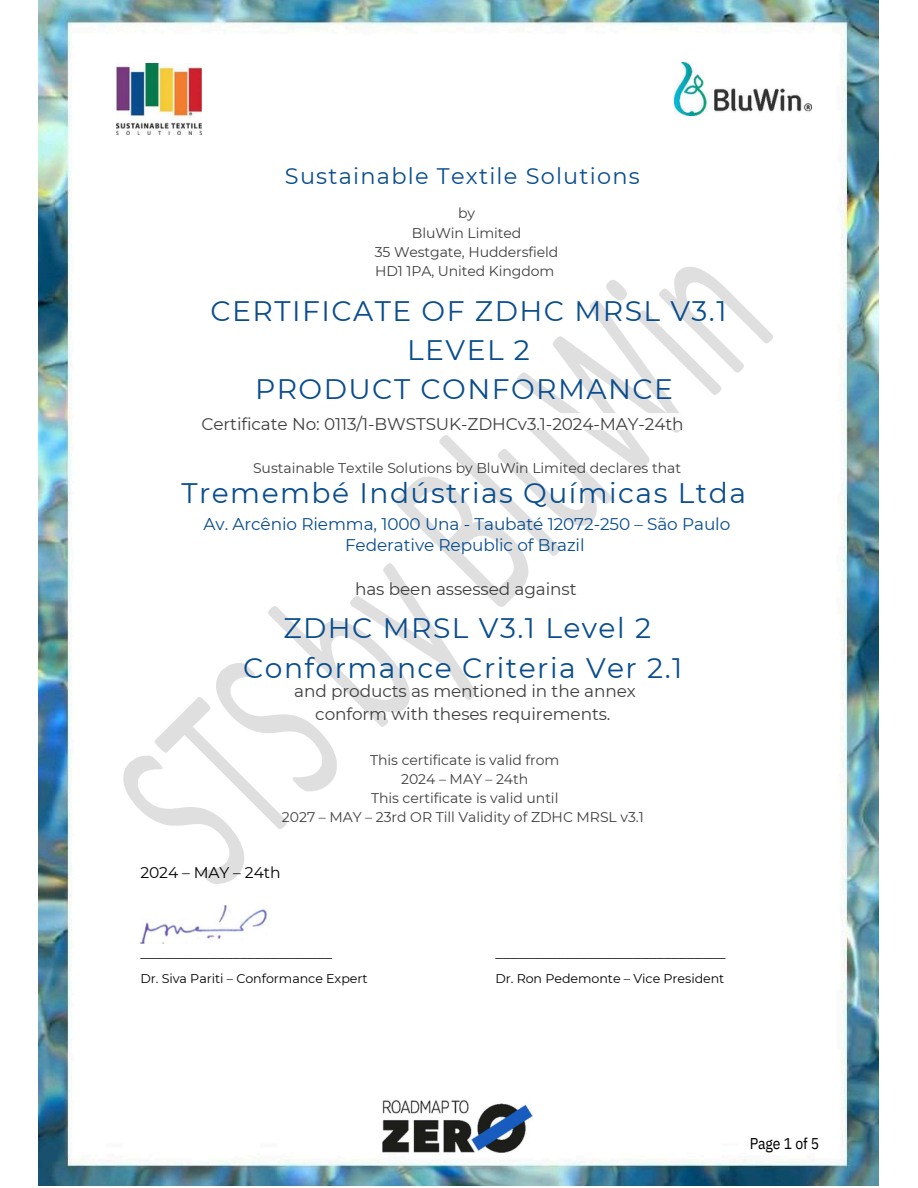
<style>
.page{position:relative;width:918px;height:1188px;background:#fff}
.page>*{position:absolute;margin:0;border:0;box-sizing:border-box;transform-origin:0 0}
.t1{font:28.2px/39.3px "Montserrat";letter-spacing:.05em;color:#094d8e;text-align:center}
.t2{font:22.5px "Montserrat";letter-spacing:.055em;color:#094d8e}
.t3{font:16.95px/22.5px "Montserrat";letter-spacing:-.005em;color:#3f3f3f;text-align:center}
.t4{font:16.95px/20.2px "Montserrat";letter-spacing:-.005em;color:#094d8e;text-align:center}
.t5{font:15.6px "Montserrat";letter-spacing:-.005em;color:#000}
.t6{font:15.6px "IBM Plex Sans Cond";letter-spacing:-.005em;color:#000}
.t7{font:13.95px/19.2px "Montserrat";letter-spacing:-.005em;color:#3f3f3f;text-align:center}
.t8{font:12.6px "Montserrat";letter-spacing:-.005em;color:#000}
</style>
<div class="page">
<img style="left:39px;top:0;width:839px;height:1186px">
<svg style="left:123px;top:267px;width:650px;height:617px"></svg>
<img style="left:383px;top:1100px;width:149px;height:52px">
<img style="left:675px;top:63px;width:137px;height:53px">
<img style="left:116px;top:63px;width:86px;height:72px">
<img style="left:140px;top:905px;width:140px;height:39px">
<div style="left:321px;top:413px;width:387px;height:17px;background:#fff"></div>
<h3 class="t2" style="left:285px;top:162px;width:356px">Sustainable Textile Solutions</h3>
<h2 class="t7" style="left:375px;top:204px;width:185px">by<br>BluWin Limited<br>35 Westgate, Huddersfield<br>HD1 1PA, United Kingdom</h2>
<p class="t1" style="left:211px;top:291px;width:518px">CERTIFICATE OF ZDHC MRSL V3.1<br>LEVEL 2<br>PRODUCT CONFORMANCE</p>
<p class="t3" style="left:201px;top:412px;width:484px">Certificate No: 0113/1-BWSTSUK-ZDHCv3.1-2024-MAY-24th</p>
<h3 class="t7" style="left:253px;top:458px;width:430px">Sustainable Textile Solutions by BluWin Limited declares that</h3>
<p class="t1" style="left:181px;top:473px;width:566px">Tremembé Indústrias Químicas Ltda</p>
<h1 class="t4" style="left:204px;top:514px;width:528px">Av. Arcênio Riemma, 1000 Una - Taubaté 12072-250 – São Paulo<br>Federative Republic of Brazil</h1>
<h3 class="t3" style="left:355px;top:578px;width:223px">has been assessed against</h3>
<h3 class="t1" style="left:243px;top:608px;width:441px">ZDHC MRSL V3.1 Level 2<br>Conformance Criteria Ver 2.1</h3>
<p class="t3" style="left:294px;top:680px;width:343px">and products as mentioned in the annex conform with theses requirements.</p>
<h3 class="t7" style="left:282px;top:750px;width:363px">This certificate is valid from<br>2024 – MAY – 24th<br>This certificate is valid until<br>2027 – MAY – 23rd OR Till Validity of ZDHC MRSL v3.1</h3>
<p class="t5" style="left:140px;top:863px;width:142px">2024 – MAY – 24th</p>
<p class="t5" style="left:140px;top:943px;width:193px">_________________________</p>
<h3 class="t8" style="left:140px;top:971px;width:229px">Dr. Siva Pariti – Conformance Expert</h3>
<p class="t5" style="left:495px;top:943px;width:232px">______________________________</p>
<p class="t8" style="left:495px;top:971px;width:231px">Dr. Ron Pedemonte – Vice President</p>
<p class="t6" style="left:750px;top:1133px;width:71px">Page 1 of 5</p>
</div>
